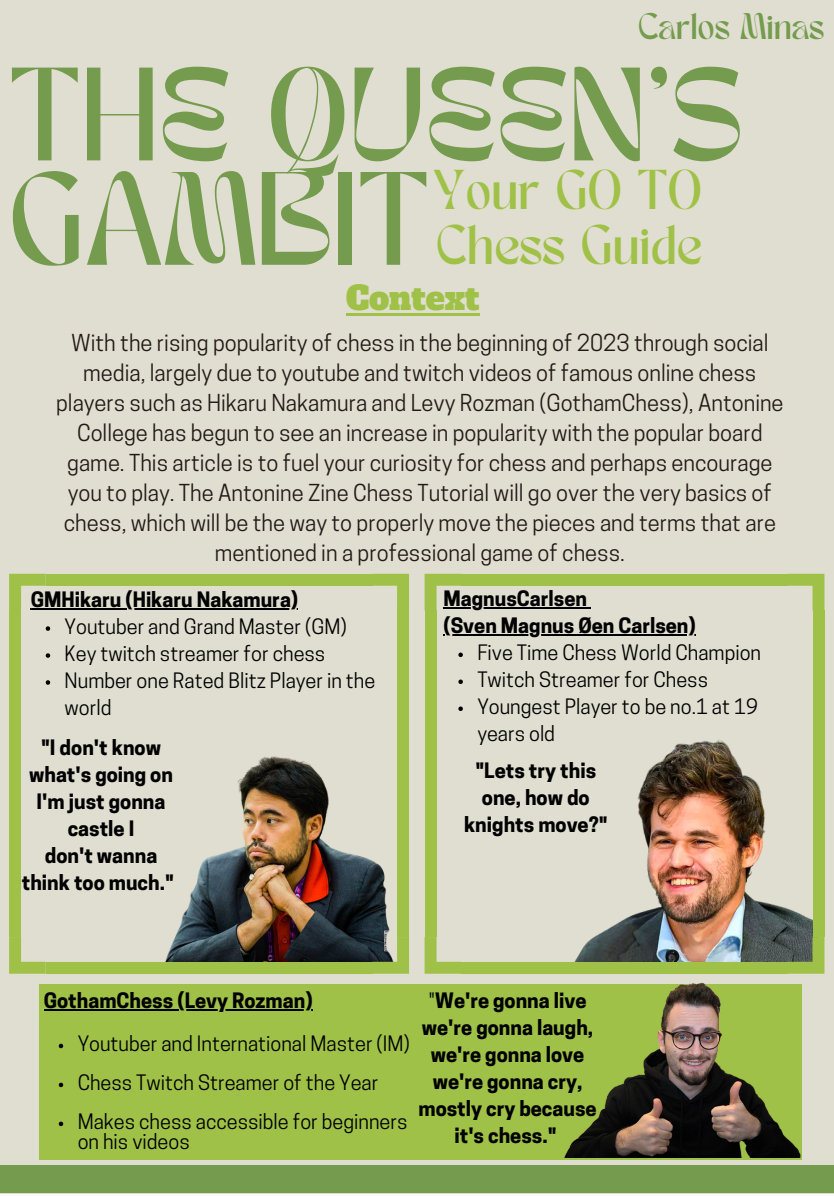
<style>
.page{position:relative;width:834px;height:1196px;background:#fff}
.page>*{position:absolute;margin:0;border:0;box-sizing:border-box;transform-origin:0 0}
.t1{font:92.8px/104.4px "TAN MERINGUE";color:#749b4e}
.t2{font:39.2px/54.8px "TAN MERINGUE";color:#a0c147}
.t3{font:32px "Alfa Slab One";color:#9fc147}
.t4{font:26px "TAN MERINGUE";color:#749b4e}
.t5{font:22px/30px "Cooper Hewitt";color:#221a17;text-align:center}
.t6{font:20px/27px "Cooper Hewitt";color:#000}
.t7{font:700 20px/27px "Cooper Hewitt";color:#000;text-align:center}
.s1{font-weight:400}
</style>
<div class="page">
<div style="left:0;top:0;width:834px;height:1193px;background:#e0ded0"></div>
<div style="left:39px;top:984px;width:762px;height:175px;background:#9fc147"></div>
<img style="left:564px;top:983px;width:237px;height:174px">
<img style="left:165px;top:756px;width:225px;height:205px">
<img style="left:436px;top:731px;width:376px;height:230px">
<div style="left:0;top:1165px;width:834px;height:27px;background:#749b4e"></div>
<div style="left:397px;top:610px;width:12px;height:327px;background:#9fc147"></div>
<div style="left:9px;top:610px;width:12px;height:327px;background:#9fc147"></div>
<div style="left:46px;top:574px;width:326px;height:11px;background:#9fc147"></div>
<div style="left:46px;top:961px;width:326px;height:12px;background:#9fc147"></div>
<svg style="left:372px;top:574px;width:37px;height:36px"></svg>
<svg style="left:9px;top:574px;width:37px;height:36px"></svg>
<svg style="left:372px;top:937px;width:37px;height:36px"></svg>
<svg style="left:9px;top:937px;width:37px;height:36px"></svg>
<svg style="left:458px;top:652px;width:5px;height:5px"></svg>
<svg style="left:458px;top:679px;width:5px;height:5px"></svg>
<svg style="left:458px;top:706px;width:5px;height:5px"></svg>
<hr style="left:443px;top:607px;width:144px;height:2px;background:#000">
<hr style="left:443px;top:634px;width:253px;height:2px;background:#000">
<div style="left:812px;top:610px;width:12px;height:327px;background:#9fc147"></div>
<div style="left:424px;top:610px;width:12px;height:327px;background:#9fc147"></div>
<div style="left:461px;top:574px;width:327px;height:11px;background:#9fc147"></div>
<div style="left:461px;top:961px;width:327px;height:12px;background:#9fc147"></div>
<svg style="left:788px;top:574px;width:36px;height:36px"></svg>
<svg style="left:424px;top:574px;width:37px;height:36px"></svg>
<svg style="left:788px;top:937px;width:36px;height:36px"></svg>
<svg style="left:424px;top:937px;width:37px;height:36px"></svg>
<hr style="left:346px;top:313px;width:134px;height:3px;background:#9fc147">
<svg style="left:59px;top:1043px;width:4px;height:5px"></svg>
<svg style="left:59px;top:1082px;width:4px;height:5px"></svg>
<svg style="left:59px;top:1121px;width:4px;height:5px"></svg>
<hr style="left:44px;top:1009px;width:269px;height:1px;background:#000">
<svg style="left:46px;top:626px;width:4px;height:5px"></svg>
<svg style="left:46px;top:653px;width:4px;height:5px"></svg>
<svg style="left:46px;top:680px;width:4px;height:4px"></svg>
<hr style="left:31px;top:608px;width:267px;height:2px;background:#000">
<p class="t4" style="left:638px;top:12px;width:188px">Carlos Minas</p>
<h1 class="t1" style="left:9px;top:77px;width:734px">THE QUEEN'S<br>GAMBIT</h1>
<h2 class="t2" style="left:433px;top:168px;width:270px">Your GO TO<br>Chess Guide</h2>
<h3 class="t3" style="left:346px;top:277px;width:135px">Context</h3>
<p class="t5" style="left:56px;top:330px;width:729px">With the rising popularity of chess in the beginning of 2023 through social media, largely due to youtube and twitch videos of famous online chess players such as Hikaru Nakamura and Levy Rozman (GothamChess), Antonine College has begun to see an increase in popularity with the popular board game. This article is to fuel your curiosity for chess and perhaps encourage you to play. The Antonine Zine Chess Tutorial will go over the very basics of chess, which will be the way to properly move the pieces and terms that are mentioned in a professional game of chess.</p>
<p class="t7" style="left:31px;top:588px;width:269px">GMHikaru (Hikaru Nakamura)</p>
<p class="t6" style="left:65px;top:615px;width:312px">Youtuber and Grand Master (GM)<br>Key twitch streamer for chess<br>Number one Rated Blitz Player in the world</p>
<p class="t7" style="left:22px;top:736px;width:154px">"I don't know what's going on<br>I'm just gonna castle I<br>don't wanna think too much."</p>
<p class="t7" style="left:443px;top:587px;width:254px;text-align:left">MagnusCarlsen<br>(Sven Magnus Øen Carlsen)</p>
<p class="t6" style="left:477px;top:641px;width:285px">Five Time Chess World Champion<br>Twitch Streamer for Chess<br>Youngest Player to be no.1 at 19 years old</p>
<p class="t7" style="left:464px;top:760px;width:145px">"Lets try this one, how do knights move?"</p>
<p class="t7" style="left:44px;top:989px;width:270px">GothamChess (Levy Rozman)</p>
<p class="t6" style="left:78px;top:1026px;width:334px;line-height:39px">Youtuber and International Master (IM)<br>Chess Twitch Streamer of the Year<br>Makes chess accessible for beginners</p>
<p class="t6" style="left:78px;top:1130px;width:114px">on his videos</p>
<p class="t7" style="left:418px;top:989px;width:180px"><span class="s1">"</span>We're gonna live we're gonna laugh, we're gonna love we're gonna cry, mostly cry because it's chess."</p>
</div>
